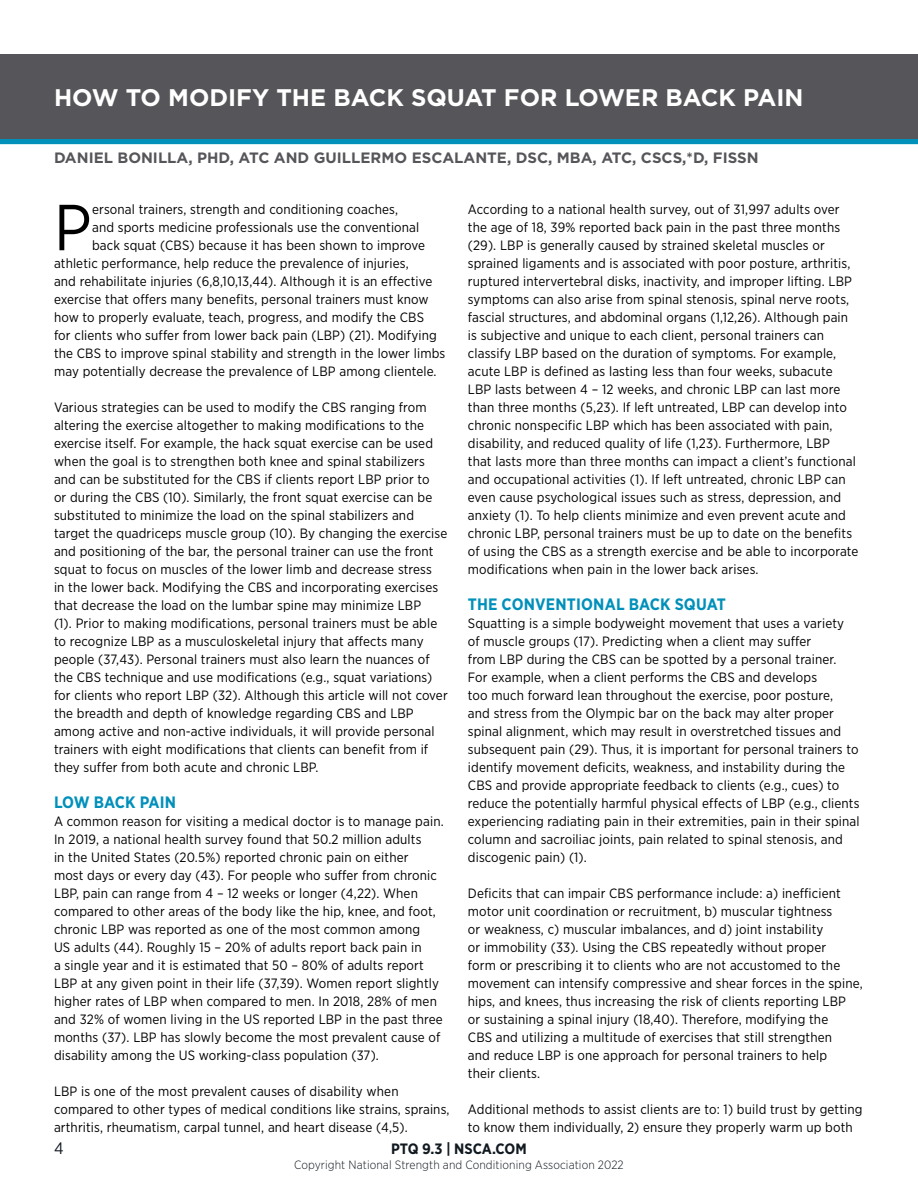
<style>
.page{position:relative;width:918px;height:1188px;background:#fff}
.page>*{position:absolute;margin:0;border:0;box-sizing:border-box;transform-origin:0 0}
.t1{font:64.95px "Gotham Narrow";color:#000}
.t2{font:700 24px "Gotham";color:#fff}
.t3{font:700 16.5px "Gotham Narrow";letter-spacing:.01em;color:#0090ba}
.t4{font:16.5px "Gotham Narrow";color:#111920}
.t5{font:700 15px "Gotham";color:#56565a}
.t6{font:700 15px "Gotham Narrow";color:#111920}
.t7{font:13.5px/18px "Gotham Narrow";letter-spacing:.01em;color:#000}
.t8{font:300 12px "Gotham Narrow";letter-spacing:.01em;color:#111920}
</style>
<div class="page">
<div style="left:0;top:138px;width:918px;height:6px;background:#0090ba"></div>
<div style="left:0;top:54px;width:918px;height:84px;background:#56565a"></div>
<h2 class="t2" style="left:54px;top:81px;width:751px">HOW TO MODIFY THE BACK SQUAT FOR LOWER BACK PAIN</h2>
<p class="t5" style="left:54px;top:148px;width:706px">DANIEL BONILLA, PHD, ATC AND GUILLERMO ESCALANTE, DSC, MBA, ATC, CSCS,*D, FISSN</p>
<h1 class="t1" style="left:54px;top:187px;width:39px">P</h1>
<p class="t7" style="left:92px;top:200px;width:307px">ersonal trainers, strength and conditioning coaches,</p>
<p class="t7" style="left:92px;top:218px;width:329px">and sports medicine professionals use the conventional</p>
<p class="t7" style="left:92px;top:236px;width:335px">back squat (CBS) because it has been shown to improve</p>
<p class="t7" style="left:54px;top:254px;width:356px">athletic performance, help reduce the prevalence of injuries,</p>
<p class="t7" style="left:54px;top:272px;width:380px">and rehabilitate injuries (6,8,10,13,44). Although it is an effective</p>
<p class="t7" style="left:54px;top:290px;width:376px">exercise that offers many benefits, personal trainers must know</p>
<p class="t7" style="left:54px;top:308px;width:372px">how to properly evaluate, teach, progress, and modify the CBS</p>
<p class="t7" style="left:54px;top:326px;width:384px">for clients who suffer from lower back pain (LBP) (21). Modifying</p>
<p class="t7" style="left:54px;top:344px;width:393px">the CBS to improve spinal stability and strength in the lower limbs</p>
<p class="t7" style="left:54px;top:362px;width:384px">may potentially decrease the prevalence of LBP among clientele.</p>
<p class="t7" style="left:54px;top:398px;width:395px">Various strategies can be used to modify the CBS ranging from altering the exercise altogether to making modifications to the exercise itself. For example, the hack squat exercise can be used when the goal is to strengthen both knee and spinal stabilizers and can be substituted for the CBS if clients report LBP prior to<br>or during the CBS (10). Similarly, the front squat exercise can be substituted to minimize the load on the spinal stabilizers and target the quadriceps muscle group (10). By changing the exercise and positioning of the bar, the personal trainer can use the front squat to focus on muscles of the lower limb and decrease stress<br>in the lower back. Modifying the CBS and incorporating exercises that decrease the load on the lumbar spine may minimize LBP<br>(1). Prior to making modifications, personal trainers must be able to recognize LBP as a musculoskeletal injury that affects many people (37,43). Personal trainers must also learn the nuances of the CBS technique and use modifications (e.g., squat variations) for clients who report LBP (32). Although this article will not cover the breadth and depth of knowledge regarding CBS and LBP among active and non-active individuals, it will provide personal trainers with eight modifications that clients can benefit from if they suffer from both acute and chronic LBP.</p>
<p class="t3" style="left:54px;top:792px;width:124px">LOW BACK PAIN</p>
<p class="t7" style="left:54px;top:812px;width:391px">A common reason for visiting a medical doctor is to manage pain.<br>In 2019, a national health survey found that 50.2 million adults<br>in the United States (20.5%) reported chronic pain on either<br>most days or every day (43). For people who suffer from chronic LBP, pain can range from 4 – 12 weeks or longer (4,22). When compared to other areas of the body like the hip, knee, and foot, chronic LBP was reported as one of the most common among<br>US adults (44). Roughly 15 – 20% of adults report back pain in<br>a single year and it is estimated that 50 – 80% of adults report LBP at any given point in their life (37,39). Women report slightly higher rates of LBP when compared to men. In 2018, 28% of men and 32% of women living in the US reported LBP in the past three months (37). LBP has slowly become the most prevalent cause of disability among the US working-class population (37).</p>
<p class="t7" style="left:54px;top:1082px;width:397px">LBP is one of the most prevalent causes of disability when compared to other types of medical conditions like strains, sprains, arthritis, rheumatism, carpal tunnel, and heart disease (4,5).</p>
<p class="t7" style="left:468px;top:200px;width:392px">According to a national health survey, out of 31,997 adults over the age of 18, 39% reported back pain in the past three months (29). LBP is generally caused by strained skeletal muscles or sprained ligaments and is associated with poor posture, arthritis, ruptured intervertebral disks, inactivity, and improper lifting. LBP symptoms can also arise from spinal stenosis, spinal nerve roots, fascial structures, and abdominal organs (1,12,26). Although pain is subjective and unique to each client, personal trainers can classify LBP based on the duration of symptoms. For example, acute LBP is defined as lasting less than four weeks, subacute LBP lasts between 4 – 12 weeks, and chronic LBP can last more than three months (5,23). If left untreated, LBP can develop into chronic nonspecific LBP which has been associated with pain, disability, and reduced quality of life (1,23). Furthermore, LBP<br>that lasts more than three months can impact a client’s functional and occupational activities (1). If left untreated, chronic LBP can even cause psychological issues such as stress, depression, and anxiety (1). To help clients minimize and even prevent acute and chronic LBP, personal trainers must be up to date on the benefits of using the CBS as a strength exercise and be able to incorporate modifications when pain in the lower back arises.</p>
<p class="t3" style="left:468px;top:594px;width:260px">THE CONVENTIONAL BACK SQUAT</p>
<p class="t7" style="left:468px;top:614px;width:393px">Squatting is a simple bodyweight movement that uses a variety<br>of muscle groups (17). Predicting when a client may suffer<br>from LBP during the CBS can be spotted by a personal trainer.<br>For example, when a client performs the CBS and develops<br>too much forward lean throughout the exercise, poor posture,<br>and stress from the Olympic bar on the back may alter proper spinal alignment, which may result in overstretched tissues and subsequent pain (29). Thus, it is important for personal trainers to identify movement deficits, weakness, and instability during the CBS and provide appropriate feedback to clients (e.g., cues) to reduce the potentially harmful physical effects of LBP (e.g., clients experiencing radiating pain in their extremities, pain in their spinal column and sacroiliac joints, pain related to spinal stenosis, and discogenic pain) (1).</p>
<p class="t7" style="left:468px;top:884px;width:396px">Deficits that can impair CBS performance include: a) inefficient motor unit coordination or recruitment, b) muscular tightness<br>or weakness, c) muscular imbalances, and d) joint instability<br>or immobility (33). Using the CBS repeatedly without proper<br>form or prescribing it to clients who are not accustomed to the movement can intensify compressive and shear forces in the spine, hips, and knees, thus increasing the risk of clients reporting LBP<br>or sustaining a spinal injury (18,40). Therefore, modifying the<br>CBS and utilizing a multitude of exercises that still strengthen<br>and reduce LBP is one approach for personal trainers to help<br>their clients.</p>
<p class="t7" style="left:468px;top:1100px;width:396px">Additional methods to assist clients are to: 1) build trust by getting to know them individually, 2) ensure they properly warm up both</p>
<p class="t4" style="left:54px;top:1138px;width:11px">4</p>
<p class="t6" style="left:391px;top:1139px;width:137px">PTQ 9.3 | NSCA.COM</p>
<p class="t8" style="left:294px;top:1157px;width:331px">Copyright National Strength and Conditioning Association 2022</p>
</div>
